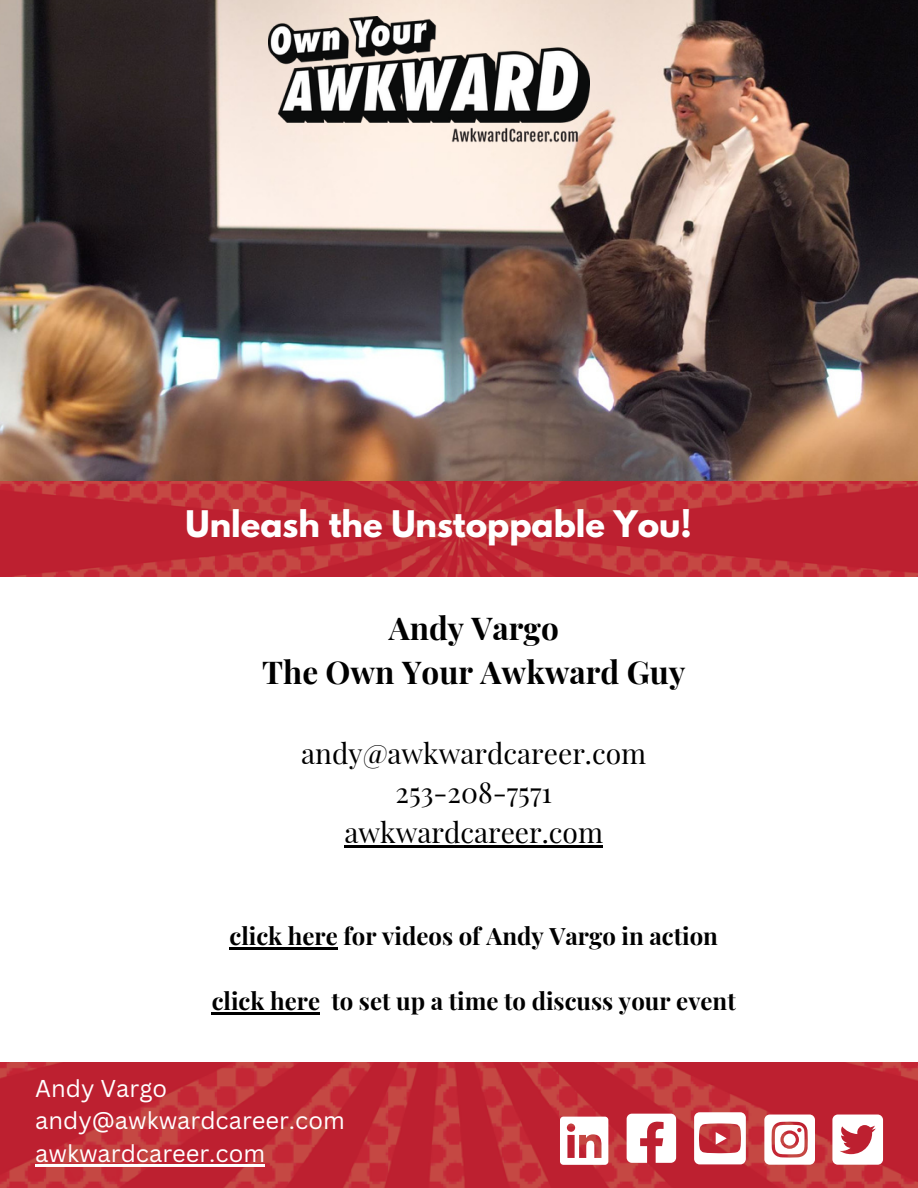
<style>
.page{position:relative;width:918px;height:1188px;background:#fff}
.page>*{position:absolute;margin:0;border:0;box-sizing:border-box;transform-origin:0 0}
.t1{font:700 32.4px "League Spartan";color:#fff}
.t2{font:700 31.5px "Playfair Display";color:#000}
.t3{font:28.2px "Playfair Display";color:#000}
.t4{font:700 24px "Playfair Display";color:#000}
.t5{font:23.7px "Canva Sans";color:#fff}
</style>
<div class="page">
<img style="left:0;top:0;width:918px;height:482px">
<img style="left:0;top:482px;width:918px;height:94px">
<img style="left:0;top:1062px;width:918px;height:126px">
<img style="left:269px;top:16px;width:320px;height:129px">
<svg style="left:560px;top:1117px;width:48px;height:48px"></svg>
<svg style="left:627px;top:1114px;width:49px;height:49px"></svg>
<svg style="left:694px;top:1112px;width:52px;height:52px"></svg>
<svg style="left:764px;top:1115px;width:51px;height:50px"></svg>
<hr style="left:344px;top:845px;width:259px;height:2px;background:#000">
<hr style="left:229px;top:947px;width:109px;height:3px;background:#000">
<hr style="left:212px;top:1013px;width:108px;height:2px;background:#000">
<hr style="left:35px;top:1164px;width:230px;height:3px;background:#fff">
<svg style="left:832px;top:1115px;width:51px;height:50px"></svg>
<p class="t1" style="left:186px;top:508px;width:508px">Unleash the Unstoppable You!</p>
<p class="t2" style="left:389px;top:606px;width:172px">Andy Vargo</p>
<p class="t2" style="left:262px;top:650px;width:425px">The Own Your Awkward Guy</p>
<p class="t3" style="left:301px;top:733px;width:347px">andy@awkwardcareer.com</p>
<p class="t3" style="left:396px;top:773px;width:158px">253-208-7571</p>
<p class="t3" style="left:344px;top:812px;width:260px">awkwardcareer.com</p>
<p class="t4" style="left:229px;top:919px;width:490px">click here for videos of Andy Vargo in action</p>
<p class="t4" style="left:212px;top:984px;width:526px">click here to set up a time to discuss your event</p>
<p class="t5" style="left:35px;top:1072px;width:133px">Andy Vargo</p>
<p class="t5" style="left:35px;top:1104px;width:311px">andy@awkwardcareer.com</p>
<p class="t5" style="left:35px;top:1137px;width:231px">awkwardcareer.com</p>
</div>
